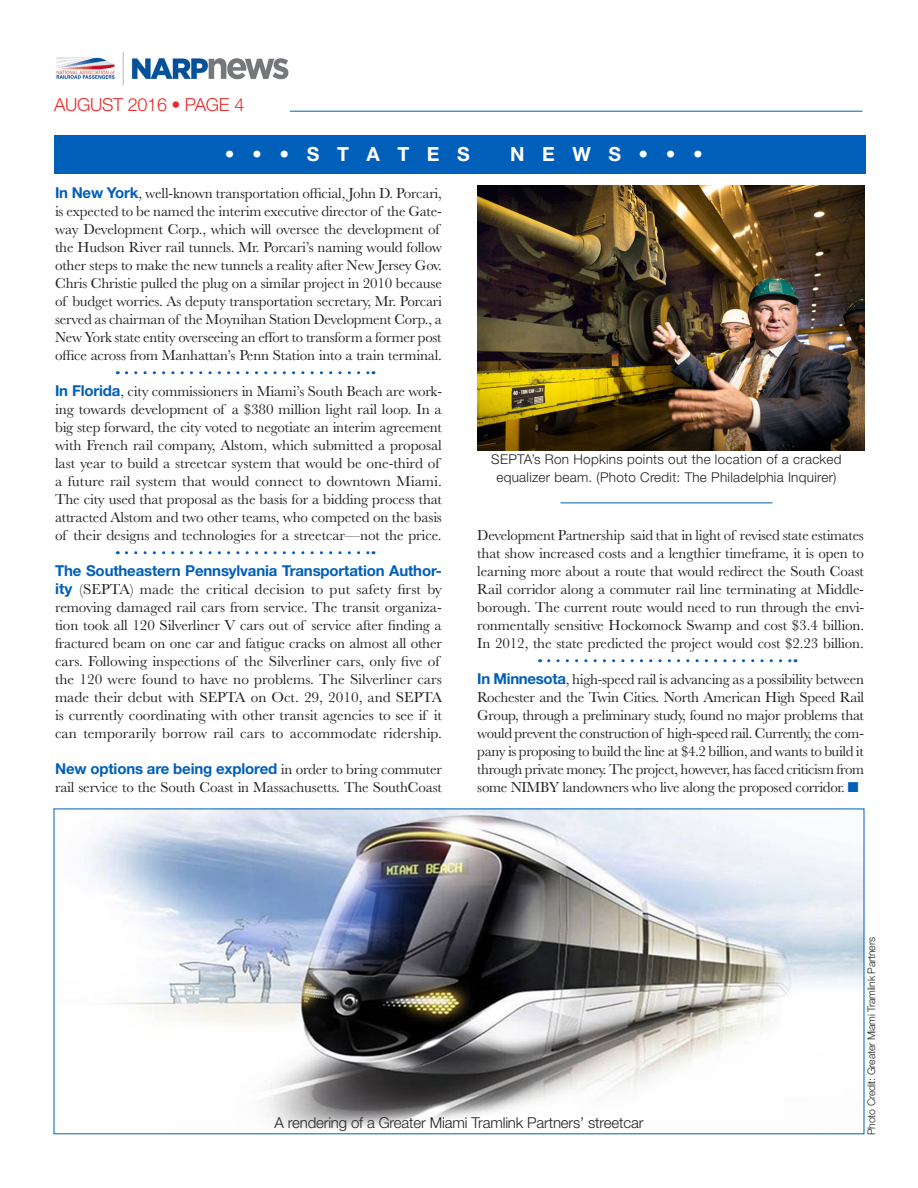
<style>
.page{position:relative;width:918px;height:1188px;background:#fff}
.page>*{position:absolute;margin:0;border:0;box-sizing:border-box;transform-origin:0 0}
.t1{font:700 19.5px "Helvetica Neue LT Std";letter-spacing:.9em;color:#fff}
.t2{font:300 18px "Helvetica Neue LT Std";letter-spacing:-.015em;color:#e9292a}
.t3{font:15px/18px "Baskerville MT Std";letter-spacing:-.01em;color:#231f20}
.t4{font:700 15px "Helvetica Neue LT Std";letter-spacing:-.01em;color:#005fb9}
.t5{font:300 15px "Helvetica Neue LT Std";letter-spacing:-.01em;color:#231f20}
.t6{font:300 13.5px/18px "Helvetica Neue LT Std";letter-spacing:.02em;color:#231f20;text-align:center}
.t7{font:300 10.5px "Helvetica Neue LT Std";letter-spacing:-.02em;color:#231f20}
.s1{font-family:"Helvetica Neue LT Std";font-weight:700;color:#005fb9}
.s2{font-family:"Baskerville MT Std";font-weight:400;color:#231f20}
.s3{font-family:"Zingbats Regular SWFTE";font-size:18px;color:#005fb9}
</style>
<div class="page">
<img style="left:56px;top:52px;width:233px;height:34px">
<hr style="left:290px;top:111px;width:572px;height:1px;background:#005fb9">
<div style="left:55px;top:136px;width:811px;height:38px;background:#005fb9"></div>
<img style="left:477px;top:185px;width:388px;height:266px">
<svg style="left:126px;top:371px;width:248px;height:3px"></svg>
<svg style="left:126px;top:551px;width:248px;height:3px"></svg>
<svg style="left:549px;top:659px;width:247px;height:3px"></svg>
<img style="left:89px;top:811px;width:773px;height:318px">
<hr style="left:560px;top:503px;width:212px;height:1px;background:#005fb9">
<p class="t2" style="left:54px;top:93px;width:192px">AUGUST 2016 • PAGE 4</p>
<h1 class="t1" style="left:225px;top:142px;width:246px">•••STATES</h1>
<h1 class="t1" style="left:510px;top:142px;width:194px">NEWS•••</h1>
<p class="t3" style="left:55px;top:184px;width:389px"><span class="s1">In New York</span>, well-known transportation official, John D. Porcari, is expected to be named the interim executive director of the Gate&shy;way Development Corp., which will oversee the development of the Hudson River rail tunnels. Mr. Porcari’s naming would follow other steps to make the new tunnels a reality after New Jersey Gov.<br>Chris Christie pulled the plug on a similar project in 2010 because of budget worries. As deputy transportation secretary, Mr. Porcari served as chairman of the Moynihan Station Development Corp., a New York state entity overseeing an effort to transform a former post office across from Manhattan’s Penn Station into a train terminal.</p>
<p class="t3" style="left:55px;top:382px;width:388px"><span class="s1">In Florida</span>, city commissioners in Miami’s South Beach are work&shy;ing towards development of a $380 million light rail loop. In a big step forward, the city voted to negotiate an interim agreement with French rail company, Alstom, which submitted a proposal last year to build a streetcar system that would be one-third of a future rail system that would connect to downtown Miami.<br>The city used that proposal as the basis for a bidding process that attracted Alstom and two other teams, who competed on the basis of their designs and technologies for a streetcar—not the price.</p>
<p class="t4" style="left:55px;top:561px;width:388px">The Southeastern Pennsylvania Transportation Author-</p>
<p class="t3" style="left:55px;top:580px;width:389px"><span class="s1">ity</span> (SEPTA) made the critical decision to put safety first by removing damaged rail cars from service. The transit organiza&shy;tion took all 120 Silverliner V cars out of service after finding a fractured beam on one car and fatigue cracks on almost all other cars. Following inspections of the Silverliner cars, only five of the 120 were found to have no problems. The Silverliner cars made their debut with SEPTA on Oct. 29, 2010, and SEPTA is currently coordinating with other transit agencies to see if it can temporarily borrow rail cars to accommodate ridership.</p>
<p class="t4" style="left:55px;top:759px;width:388px">New options are being explored <span class="s2">in order to bring commuter</span></p>
<p class="t3" style="left:55px;top:778px;width:388px">rail service to the South Coast in Massachusetts. The SouthCoast</p>
<p class="t6" style="left:491px;top:450px;width:352px">SEPTA’s Ron Hopkins points out the location of a cracked equalizer beam. (Photo Credit: The Philadelphia Inquirer)</p>
<p class="t3" style="left:477px;top:526px;width:388px;text-align:justify">Development Partnership said that in light of revised state estimates that show increased costs and a lengthier timeframe, it is open to learning more about a route that would redirect the South Coast Rail corridor along a commuter rail line terminating at Middle&shy;borough. The current route would need to run through the envi&shy;ronmentally sensitive Hockomock Swamp and cost $3.4 billion.<br>In 2012, the state predicted the project would cost $2.23 billion.</p>
<p class="t3" style="left:477px;top:670px;width:388px;text-align:justify"><span class="s1">In Minnesota</span>, high-speed rail is advancing as a possibility between Rochester and the Twin Cities. North American High Speed Rail Group, through a preliminary study, found no major problems that would prevent the construction of high-speed rail. Currently, the com&shy;pany is proposing to build the line at $4.2 billion, and wants to build it through private money. The project, however, has faced criticism from some NIMBY landowners who live along the proposed corridor. <span class="s3">n</span></p>
<p class="t5" style="left:275px;top:1114px;width:370px">A rendering of a Greater Miami Tramlink Partners’ streetcar</p>
<p class="t7" style="left:865px;top:1135px;width:199px;rotate:-90deg">Photo Credit: Greater Miami Tramlink Partners</p>
</div>
